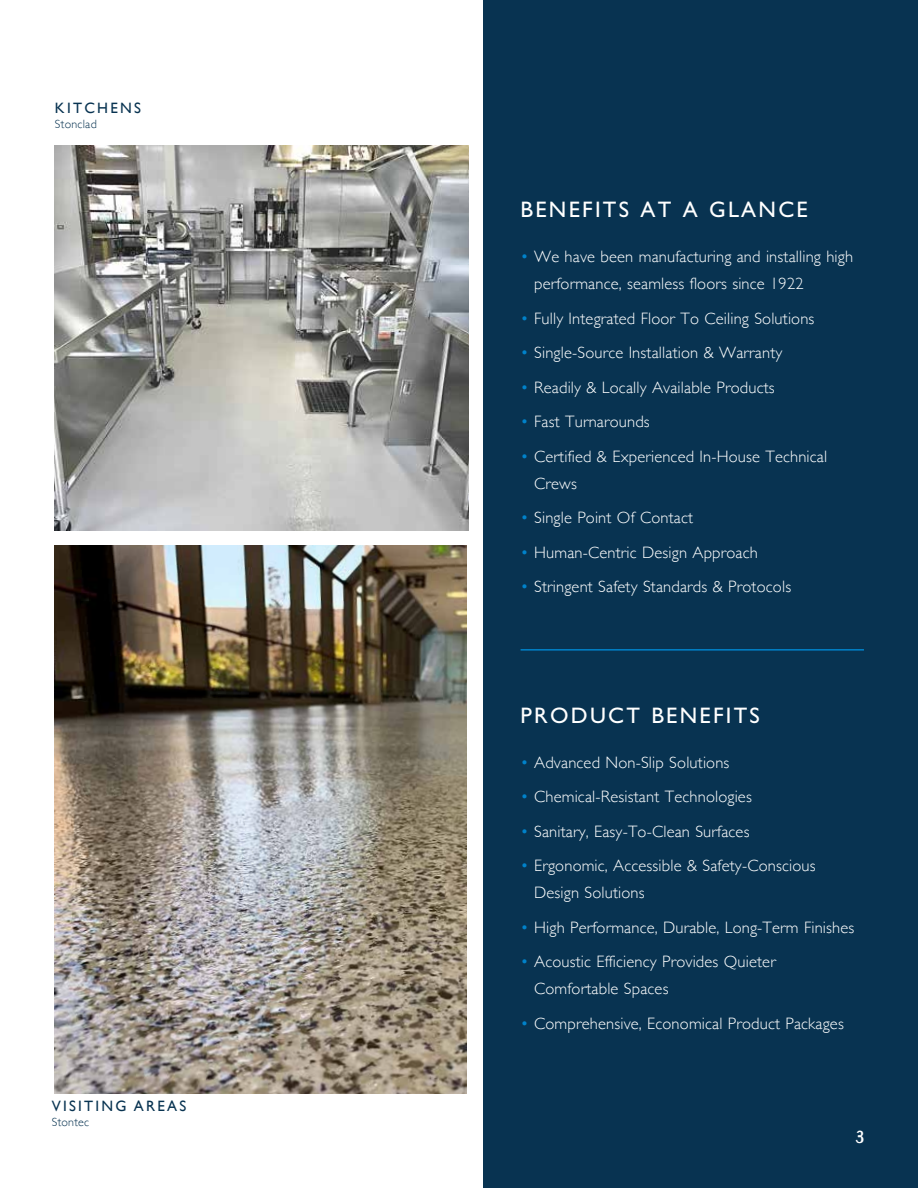
<style>
.page{position:relative;width:918px;height:1188px;background:#fff}
.page>*{position:absolute;margin:0;border:0;box-sizing:border-box;transform-origin:0 0}
.t1{font:22.5px "Gill Sans Std";letter-spacing:.1em;color:#fff}
.t2{font:300 16.5px/27px "Gill Sans";letter-spacing:.01em;color:#fff}
.t3{font:15px "Gill Sans";letter-spacing:.15em;color:#083351}
.t4{font:700 15px "Engebrechtre";color:#fff}
.t5{font:300 12px "Gill Sans";letter-spacing:.02em;color:#083351}
.s1{color:#0082ca}
</style>
<div class="page">
<img style="left:54px;top:146px;width:415px;height:384px">
<img style="left:54px;top:545px;width:413px;height:549px">
<div style="left:484px;top:0;width:434px;height:1188px;background:#083351"></div>
<hr style="left:521px;top:649px;width:343px;height:2px;background:#0082ca">
<p class="t3" style="left:55px;top:99px;width:88px">KITCHENS</p>
<p class="t5" style="left:55px;top:115px;width:43px">Stonclad</p>
<p class="t3" style="left:52px;top:1097px;width:136px">VISITING AREAS</p>
<p class="t5" style="left:52px;top:1113px;width:39px">Stontec</p>
<h1 class="t1" style="left:521px;top:197px;width:289px">BENEFITS AT A GLANCE</h1>
<p class="t2" style="left:534px;top:243px;width:320px;text-indent:-14px"><span class="s1">•</span> We have been manufacturing and installing high performance, seamless floors since 1922</p>
<p class="t2" style="left:521px;top:304px;width:295px"><span class="s1">•</span> Fully Integrated Floor To Ceiling Solutions</p>
<p class="t2" style="left:521px;top:339px;width:263px"><span class="s1">•</span> Single-Source Installation &amp; Warranty</p>
<p class="t2" style="left:521px;top:373px;width:256px"><span class="s1">•</span> Readily &amp; Locally Available Products</p>
<p class="t2" style="left:521px;top:408px;width:131px"><span class="s1">•</span> Fast Turnarounds</p>
<p class="t2" style="left:534px;top:442px;width:295px;text-indent:-14px"><span class="s1">•</span> Certified &amp; Experienced In-House Technical<br>Crews</p>
<p class="t2" style="left:521px;top:504px;width:174px"><span class="s1">•</span> Single Point Of Contact</p>
<p class="t2" style="left:521px;top:538px;width:239px"><span class="s1">•</span> Human-Centric Design Approach</p>
<p class="t2" style="left:521px;top:573px;width:272px"><span class="s1">•</span> Stringent Safety Standards &amp; Protocols</p>
<h1 class="t1" style="left:521px;top:702px;width:241px">PRODUCT BENEFITS</h1>
<p class="t2" style="left:521px;top:748px;width:210px"><span class="s1">•</span> Advanced Non-Slip Solutions</p>
<p class="t2" style="left:521px;top:783px;width:233px"><span class="s1">•</span> Chemical-Resistant Technologies</p>
<p class="t2" style="left:521px;top:817px;width:230px"><span class="s1">•</span> Sanitary, Easy-To-Clean Surfaces</p>
<p class="t2" style="left:534px;top:852px;width:283px;text-indent:-14px"><span class="s1">•</span> Ergonomic, Accessible &amp; Safety-Conscious<br>Design Solutions</p>
<p class="t2" style="left:521px;top:913px;width:335px"><span class="s1">•</span> High Performance, Durable, Long-Term Finishes</p>
<p class="t2" style="left:534px;top:948px;width:243px;text-indent:-14px"><span class="s1">•</span> Acoustic Efficiency Provides Quieter<br>Comfortable Spaces</p>
<p class="t2" style="left:521px;top:1009px;width:325px"><span class="s1">•</span> Comprehensive, Economical Product Packages</p>
<p class="t4" style="left:856px;top:1128px;width:10px">3</p>
</div>
